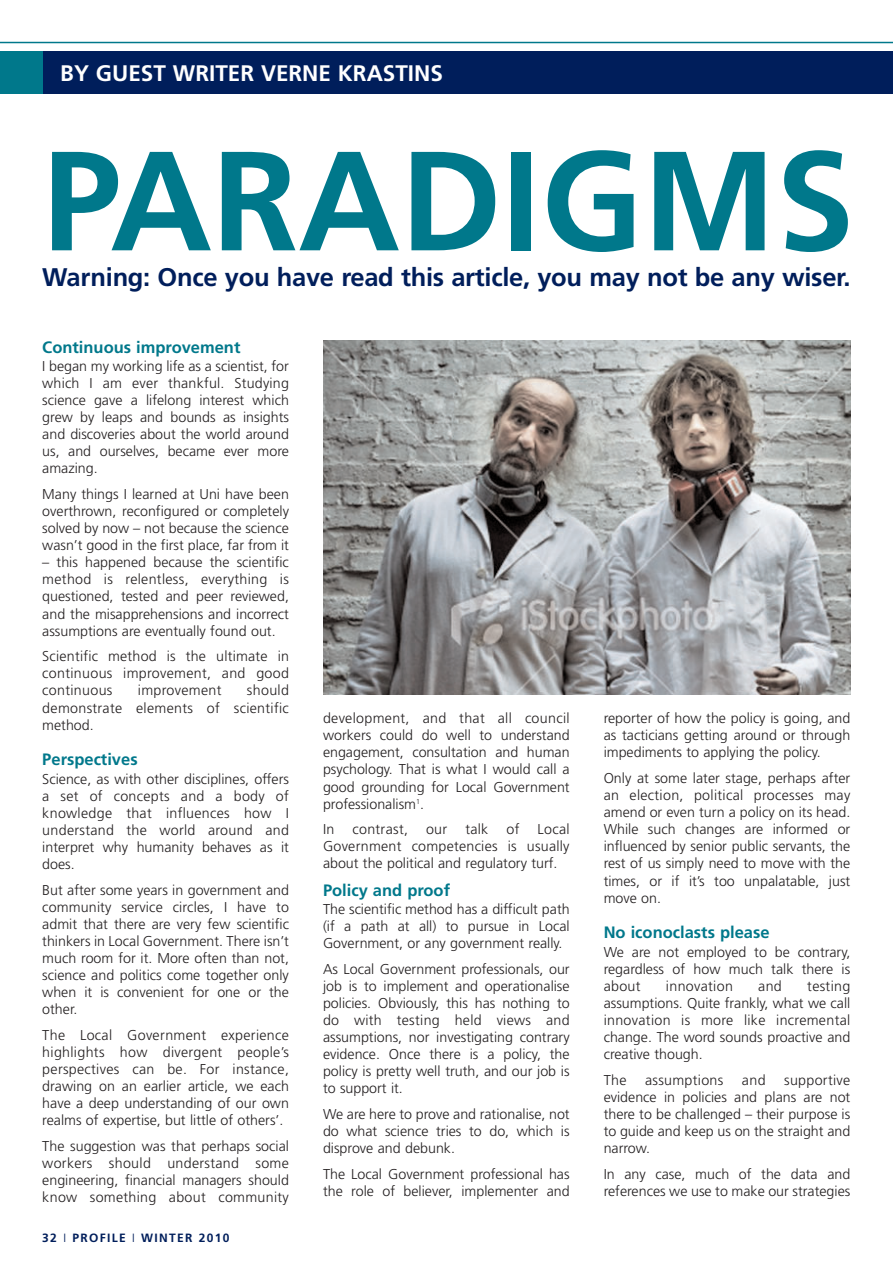
<style>
.page{position:relative;width:893px;height:1263px;background:#fff}
.page>*{position:absolute;margin:0;border:0;box-sizing:border-box;transform-origin:0 0}
.t1{font:700 141px "Frutiger";color:#00788b}
.t2{font:700 25.5px "Frutiger";letter-spacing:-.01em;color:#001e5b}
.t3{font:700 22.5px "Frutiger";color:#fff}
.t4{font:700 16.5px "Frutiger";color:#00788b}
.t5{font:300 14.25px/17.1px "Frutiger";color:#231f20;text-align:justify}
.t6{font:300 14.25px "Frutiger";letter-spacing:.02em;color:#231f20}
.t7{font:700 12px "Frutiger";letter-spacing:.11em;color:#001e5b}
.s1{font-weight:300}
</style>
<div class="page">
<div style="left:0;top:51px;width:893px;height:43px;background:#001e5b"></div>
<div style="left:0;top:51px;width:42px;height:43px;background:#00788b"></div>
<hr style="left:0;top:42px;width:893px;height:1px;background:#00788b">
<img style="left:323px;top:340px;width:527px;height:354px">
<h3 class="t3" style="left:60px;top:64px;width:384px">BY GUEST WRITER VERNE KRASTINS</h3>
<h1 class="t1" style="left:42px;top:145px;width:813px">PARADIGMS</h1>
<h2 class="t2" style="left:42px;top:267px;width:810px">Warning: Once you have read this article, you may not be any wiser.</h2>
<p class="t4" style="left:42px;top:340px;width:200px">Continuous improvement</p>
<p class="t5" style="left:42px;top:358px;width:248px">I began my working life as a scientist, for which I am ever thankful. Studying science gave a lifelong interest which grew by leaps and bounds as insights and discoveries about the world around us, and ourselves, became ever more amazing.</p>
<p class="t5" style="left:42px;top:486px;width:248px">Many things I learned at Uni have been overthrown, reconfigured or completely solved by now – not because the science wasn’t good in the first place, far from it</p>
<p class="t5" style="left:42px;top:555px;width:248px">– this happened because the scientific method is relentless, everything is questioned, tested and peer reviewed, and the misapprehensions and incorrect assumptions are eventually found out.</p>
<p class="t5" style="left:42px;top:649px;width:248px">Scientific method is the ultimate in continuous improvement, and good continuous</p>
<p class="t5" style="left:42px;top:683px;width:248px;text-indent:205px">should demonstrate elements of scientific method.</p>
<p class="t4" style="left:42px;top:753px;width:97px">Perspectives</p>
<p class="t5" style="left:42px;top:771px;width:248px">Science, as with other disciplines, offers a set of concepts and a body of knowledge that influences how I understand the world around and interpret why humanity behaves as it does.</p>
<p class="t5" style="left:42px;top:882px;width:248px">But after some years in government and community service circles, I have to admit that there are very few scientific thinkers in Local Government. There isn’t much room for it. More often than not, science and politics come together only when it is convenient for one or the other.</p>
<p class="t5" style="left:42px;top:1028px;width:248px">The Local Government experience highlights how divergent people’s perspectives can be. For instance, drawing on an earlier article, we each have a deep understanding of our own realms of expertise, but little of others’.</p>
<p class="t5" style="left:42px;top:1139px;width:248px">The suggestion was that perhaps social workers should understand some engineering, financial managers should know something about community</p>
<p class="t6" style="left:138px;top:685px;width:85px">improvement</p>
<p class="t7" style="left:42px;top:1233px;width:189px">32 <span class="s1">I</span> PROFILE <span class="s1">I</span> WINTER 2010</p>
<p class="t5" style="left:323px;top:711px;width:248px">development, and that all council workers could do well to understand engagement, consultation and human psychology. That is what I would call a good grounding for Local Government professionalism<sup>1</sup>.</p>
<p class="t5" style="left:323px;top:822px;width:13px">In</p>
<p class="t6" style="left:352px;top:824px;width:57px">contrast,</p>
<p class="t5" style="left:426px;top:822px;width:23px">our</p>
<p class="t5" style="left:465px;top:822px;width:25px">talk</p>
<p class="t5" style="left:506px;top:822px;width:14px">of</p>
<p class="t5" style="left:323px;top:822px;width:248px;text-indent:214px">Local Government competencies is usually about the political and regulatory turf.</p>
<p class="t4" style="left:323px;top:883px;width:129px">Policy and proof</p>
<p class="t5" style="left:323px;top:901px;width:248px">The scientific method has a difficult path (if a path at all) to pursue in Local Government, or any government really.</p>
<p class="t5" style="left:323px;top:961px;width:248px">As Local Government professionals, our job is to implement and operationalise policies. Obviously, this has nothing to do with testing held views and assumptions, nor investigating contrary evidence. Once there is a policy, the policy is pretty well truth, and our job is to support it.</p>
<p class="t5" style="left:323px;top:1107px;width:248px">We are here to prove and rationalise, not do what science tries to do, which is disprove and debunk.</p>
<p class="t5" style="left:323px;top:1166px;width:248px">The Local Government professional has the role of believer, implementer and</p>
<p class="t5" style="left:604px;top:711px;width:248px">reporter of how the policy is going, and as tacticians getting around or through impediments to applying the policy.</p>
<p class="t5" style="left:604px;top:771px;width:248px">Only at some later stage, perhaps after an election, political processes may amend or even turn a policy on its head.<br>While such changes are informed or influenced by senior public servants, the rest of us simply need to move with the times, or if it’s too unpalatable, just move on.</p>
<p class="t4" style="left:604px;top:926px;width:167px">No iconoclasts please</p>
<p class="t5" style="left:604px;top:944px;width:248px">We are not employed to be contrary, regardless of how much talk there is about</p>
<p class="t6" style="left:666px;top:980px;width:68px">innovation</p>
<p class="t5" style="left:758px;top:978px;width:25px">and</p>
<p class="t5" style="left:604px;top:978px;width:248px;text-indent:204px">testing assumptions. Quite frankly, what we call innovation is more like incremental change. The word sounds proactive and creative though.</p>
<p class="t5" style="left:604px;top:1072px;width:24px">The</p>
<p class="t6" style="left:645px;top:1074px;width:80px">assumptions</p>
<p class="t5" style="left:742px;top:1072px;width:25px">and</p>
<p class="t5" style="left:604px;top:1072px;width:248px;text-indent:180px">supportive evidence in policies and plans are not there to be challenged – their purpose is to guide and keep us on the straight and narrow.</p>
<p class="t5" style="left:604px;top:1166px;width:248px">In any case, much of the data and references we use to make our strategies</p>
</div>
